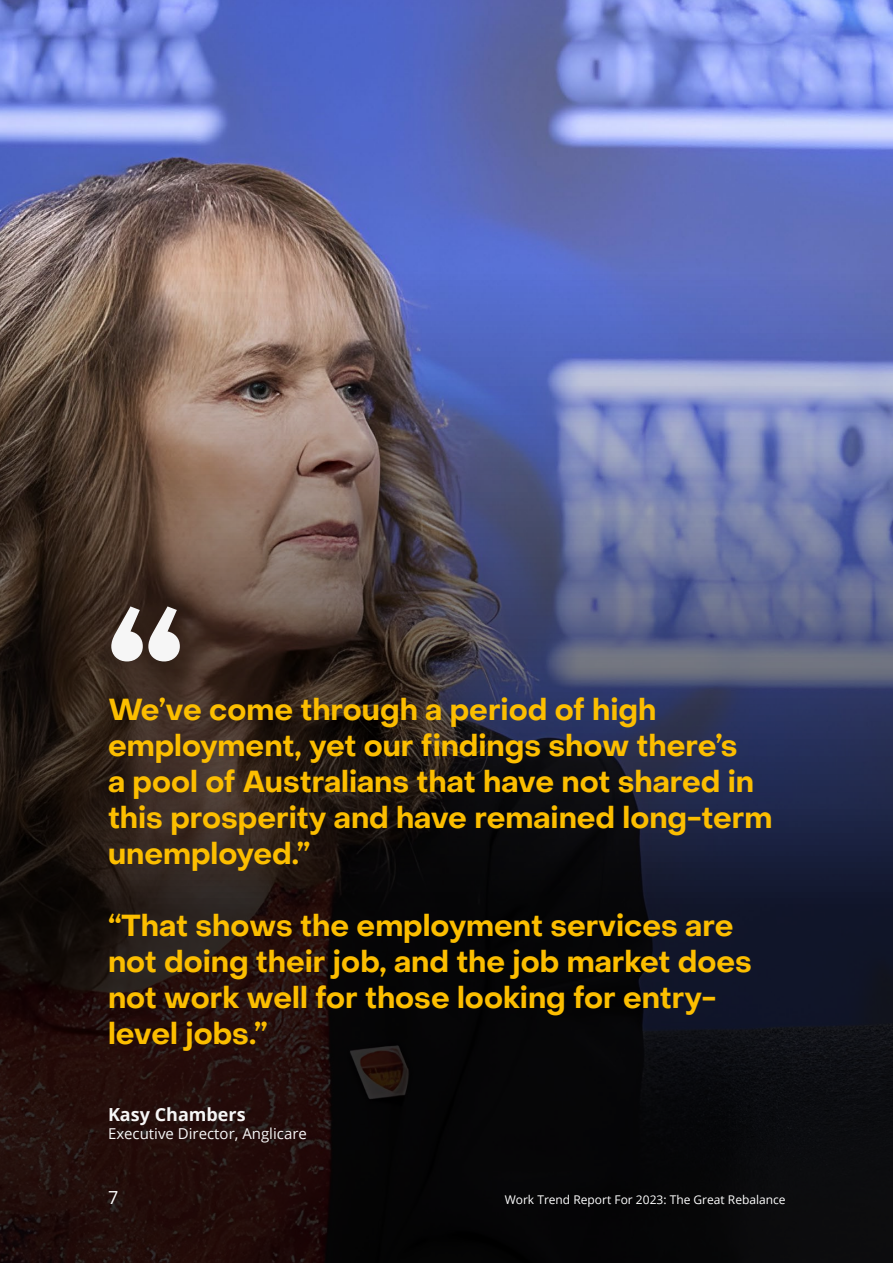
<style>
.page{position:relative;width:893px;height:1263px;background:#fff}
.page>*{position:absolute;margin:0;border:0;box-sizing:border-box;transform-origin:0 0}
.t1{font:150px "Object Sans Variable";color:#f6f6f6}
.t2{font:30px/36px "Object Sans Variable";color:#fcbe00}
.t3{font:700 18px "Open Sans";color:#f6f6f6}
.t4{font:18px "Open Sans";color:#fff}
.t5{font:15px "Open Sans";color:#f6f6f6}
.t6{font:12px "Open Sans";color:#fff}
</style>
<div class="page">
<img style="left:0;top:0;width:893px;height:1263px">
<h1 class="t1" style="left:108px;top:580px;width:77px">“</h1>
<p class="t2" style="left:108px;top:692px;width:666px">We’ve come through a period of high employment, yet our findings show there’s<br>a pool of Australians that have not shared in this prosperity and have remained long-term unemployed.”</p>
<p class="t2" style="left:108px;top:908px;width:645px">“That shows the employment services are not doing their job, and the job market does not work well for those looking for entry&shy;level jobs.”</p>
<p class="t3" style="left:108px;top:1102px;width:139px">Kasy Chambers</p>
<p class="t5" style="left:108px;top:1123px;width:200px">Executive Director, Anglicare</p>
<p class="t4" style="left:108px;top:1185px;width:12px">7</p>
<p class="t6" style="left:505px;top:1191px;width:282px">Work Trend Report For 2023: The Great Rebalance</p>
</div>
